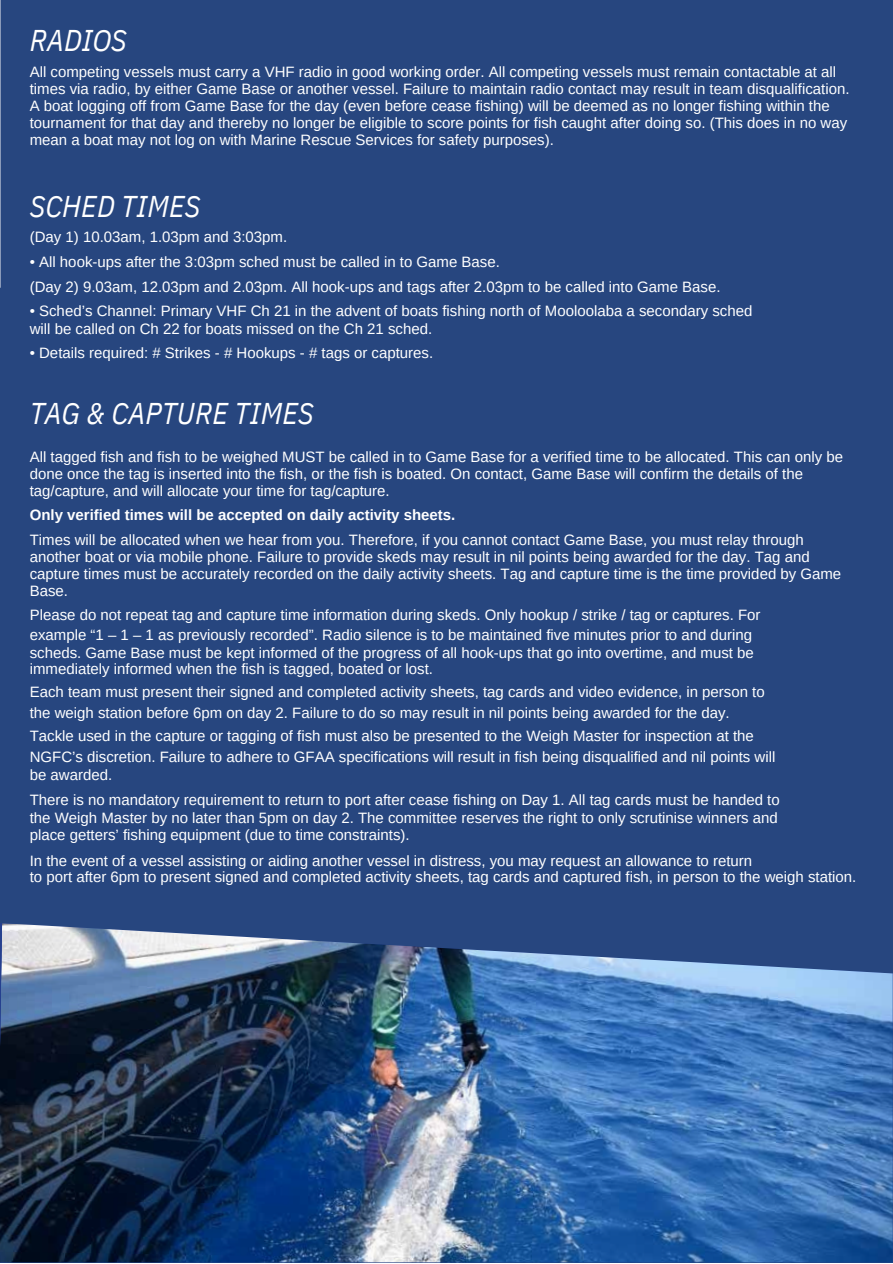
<style>
.page{position:relative;width:893px;height:1264px;background:#fff}
.page>*{position:absolute;margin:0;border:0;box-sizing:border-box;transform-origin:0 0}
.t1{font:italic 30px "IBM Plex Sans Cond";letter-spacing:.005em;color:#fff}
.t2{font:15px/16.8px "Arimo";color:#fff}
.t3{font:700 15px "Arimo";color:#fff}
</style>
<div class="page">
<div style="left:0;top:0;width:892px;height:1262px;background:#27467f"></div>
<hr style="left:0;top:0;width:1px;height:288px;background:#fff">
<img style="left:0;top:923px;width:892px;height:339px">
<h1 class="t1" style="left:30px;top:20px;width:99px">RADIOS</h1>
<p class="t2" style="left:30px;top:64px;width:821px">All competing vessels must carry a VHF radio in good working order. All competing vessels must remain contactable at all times via radio, by either Game Base or another vessel. Failure to maintain radio contact may result in team disqualification.<br>A boat logging off from Game Base for the day (even before cease fishing) will be deemed as no longer fishing within the tournament for that day and thereby no longer be eligible to score points for fish caught after doing so. (This does in no way mean a boat may not log on with Marine Rescue Services for safety purposes).</p>
<h1 class="t1" style="left:30px;top:186px;width:172px">SCHED TIMES</h1>
<p class="t2" style="left:30px;top:228px;width:259px">(Day 1) 10.03am, 1.03pm and 3:03pm.</p>
<p class="t2" style="left:30px;top:249px;width:692px;line-height:24.8px">• All hook-ups after the 3:03pm sched must be called in to Game Base.<br>(Day 2) 9.03am, 12.03pm and 2.03pm. All hook-ups and tags after 2.03pm to be called into Game Base.</p>
<p class="t2" style="left:30px;top:302px;width:724px;line-height:18px">• Sched’s Channel: Primary VHF Ch 21 in the advent of boats fishing north of Mooloolaba a secondary sched will be called on Ch 22 for boats missed on the Ch 21 sched.</p>
<p class="t2" style="left:30px;top:344px;width:405px">• Details required: # Strikes - # Hookups - # tags or captures.</p>
<h1 class="t1" style="left:30px;top:393px;width:286px">TAG &amp; CAPTURE TIMES</h1>
<p class="t2" style="left:30px;top:448px;width:814px">All tagged fish and fish to be weighed MUST be called in to Game Base for a verified time to be allocated. This can only be done once the tag is inserted into the fish, or the fish is boated. On contact, Game Base will confirm the details of the tag/capture, and will allocate your time for tag/capture.</p>
<p class="t3" style="left:30px;top:507px;width:427px">Only verified times will be accepted on daily activity sheets.</p>
<p class="t2" style="left:30px;top:531px;width:813px">Times will be allocated when we hear from you. Therefore, if you cannot contact Game Base, you must relay through another boat or via mobile phone. Failure to provide skeds may result in nil points being awarded for the day. Tag and capture times must be accurately recorded on the daily activity sheets. Tag and capture time is the time provided by Game Base.</p>
<p class="t2" style="left:30px;top:606px;width:732px;line-height:18px">Please do not repeat tag and capture time information during skeds. Only hookup / strike / tag or captures. For example “1 – 1 – 1 as previously recorded”. Radio silence is to be maintained five minutes prior to and during scheds. Game Base must be kept informed of the progress of all hook-ups that go into overtime, and must be immediately informed when the fish is tagged, boated or lost.</p>
<p class="t2" style="left:30px;top:680px;width:747px;line-height:21.8px">Each team must present their signed and completed activity sheets, tag cards and video evidence, in person to the weigh station before 6pm on day 2. Failure to do so may result in nil points being awarded for the day.<br>Tackle used in the capture or tagging of fish must also be presented to the Weigh Master for inspection at the NGFC’s discretion. Failure to adhere to GFAA specifications will result in fish being disqualified and nil points will</p>
<p class="t2" style="left:30px;top:762px;width:751px;line-height:24.8px">be awarded.<br>There is no mandatory requirement to return to port after cease fishing on Day 1. All tag cards must be handed to</p>
<p class="t2" style="left:30px;top:809px;width:749px">the Weigh Master by no later than 5pm on day 2. The committee reserves the right to only scrutinise winners and place getters’ fishing equipment (due to time constraints).</p>
<p class="t2" style="left:30px;top:852px;width:828px">In the event of a vessel assisting or aiding another vessel in distress, you may request an allowance to return<br>to port after 6pm to present signed and completed activity sheets, tag cards and captured fish, in person to the weigh station.</p>
</div>
